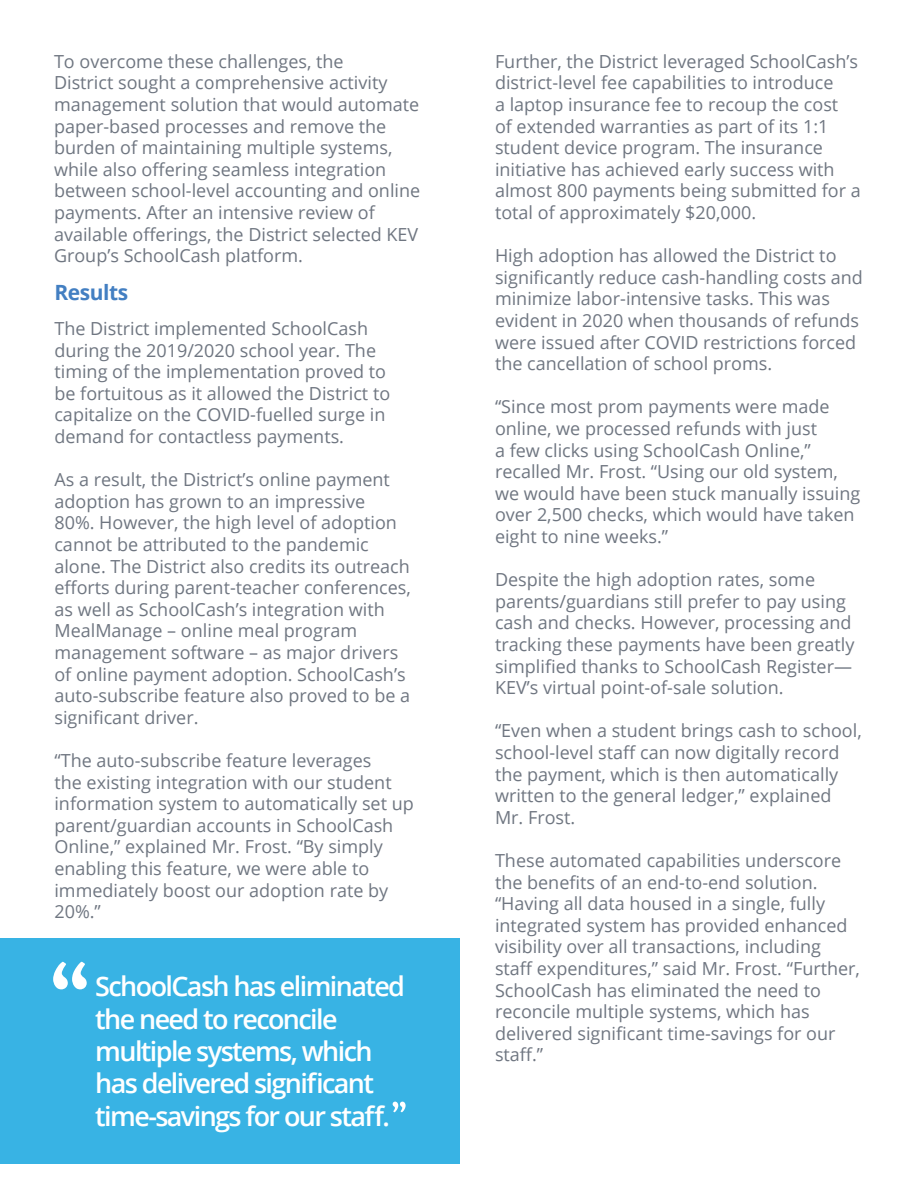
<style>
.page{position:relative;width:918px;height:1188px;background:#fff}
.page>*{position:absolute;margin:0;border:0;box-sizing:border-box;transform-origin:0 0}
.t1{font:600 27px/32.4px "Open Sans";letter-spacing:-.06em;color:#fff}
.t2{font:700 21px "Open Sans";letter-spacing:-.02em;color:#437fc2}
.t3{font:18px/21.6px "Open Sans";color:#6f7681}
</style>
<div class="page">
<div style="left:0;top:939px;width:459px;height:225px;background:#38b3e4"></div>
<svg style="left:53px;top:962px;width:34px;height:27px"></svg>
<svg style="left:393px;top:1102px;width:13px;height:10px"></svg>
<p class="t3" style="left:54px;top:52px;width:368px">To overcome these challenges, the<br>District sought a comprehensive activity management solution that would automate paper-based processes and remove the burden of maintaining multiple systems, while also offering seamless integration between school-level accounting and online payments. After an intensive review of available offerings, the District selected KEV Group’s SchoolCash platform.</p>
<p class="t3" style="left:495px;top:52px;width:367px">Further, the District leveraged SchoolCash’s district-level fee capabilities to introduce<br>a laptop insurance fee to recoup the cost<br>of extended warranties as part of its 1:1 student device program. The insurance initiative has achieved early success with almost 800 payments being submitted for a total of approximately $20,000.</p>
<p class="t3" style="left:495px;top:247px;width:370px">High adoption has allowed the District to significantly reduce cash-handling costs and minimize labor-intensive tasks. This was evident in 2020 when thousands of refunds were issued after COVID restrictions forced the cancellation of school proms.</p>
<p class="t3" style="left:495px;top:398px;width:367px">“Since most prom payments were made online, we processed refunds with just<br>a few clicks using SchoolCash Online,” recalled Mr. Frost. “Using our old system, we would have been stuck manually issuing over 2,500 checks, which would have taken eight to nine weeks.”</p>
<p class="t3" style="left:495px;top:571px;width:361px">Despite the high adoption rates, some parents/guardians still prefer to pay using cash and checks. However, processing and tracking these payments have been greatly simplified thanks to SchoolCash Register— KEV’s virtual point-of-sale solution.</p>
<p class="t3" style="left:495px;top:720px;width:368px">“Even when a student brings cash to school, school-level staff can now digitally record the payment, which is then automatically written to the general ledger,” explained Mr. Frost.</p>
<p class="t3" style="left:495px;top:849px;width:367px">These automated capabilities underscore the benefits of an end-to-end solution. “Having all data housed in a single, fully integrated system has provided enhanced visibility over all transactions, including staff expenditures,” said Mr. Frost. “Further, SchoolCash has eliminated the need to reconcile multiple systems, which has delivered significant time-savings for our staff.”</p>
<p class="t2" style="left:54px;top:284px;width:75px">Results</p>
<p class="t3" style="left:54px;top:319px;width:337px">The District implemented SchoolCash during the 2019/2020 school year. The timing of the implementation proved to be fortuitous as it allowed the District to capitalize on the COVID-fuelled surge in demand for contactless payments.</p>
<p class="t3" style="left:54px;top:471px;width:358px">As a result, the District’s online payment adoption has grown to an impressive<br>80%. However, the high level of adoption cannot be attributed to the pandemic alone. The District also credits its outreach efforts during parent-teacher conferences, as well as SchoolCash’s integration with MealManage – online meal program management software – as major drivers of online payment adoption. SchoolCash’s auto-subscribe feature also proved to be a significant driver.</p>
<p class="t3" style="left:54px;top:749px;width:361px">“The auto-subscribe feature leverages<br>the existing integration with our student information system to automatically set up parent/guardian accounts in SchoolCash Online,” explained Mr. Frost. “By simply enabling this feature, we were able to immediately boost our adoption rate by 20%.”</p>
<h1 class="t1" style="left:95px;top:973px;width:311px">SchoolCash has eliminated the need to reconcile multiple systems, which has delivered significant time-savings for our staff.</h1>
</div>
